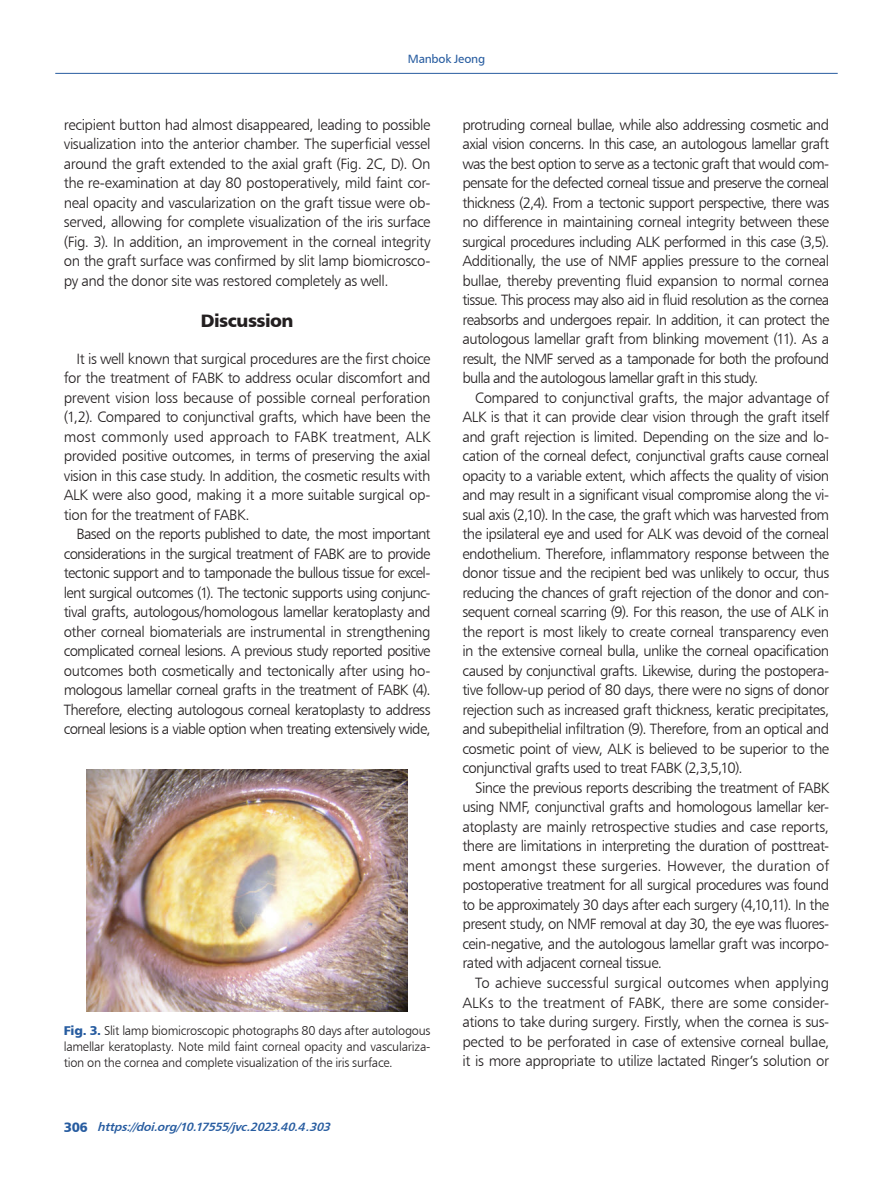
<style>
.page{position:relative;width:893px;height:1191px;background:#fff}
.page>*{position:absolute;margin:0;border:0;box-sizing:border-box;transform-origin:0 0}
.t1{font:18px "Humanist 777 BT Black B";letter-spacing:-.03em;color:#231f20}
.t2{font:15px/19.5px "Humanist 777 BT Light B";letter-spacing:-.035em;color:#231f20;text-align:justify}
.t3{font:15px "Humanist 777 BT Light B";letter-spacing:-.005em;color:#231f20}
.t4{font:15px "Humanist 777 BT Light B";letter-spacing:-.015em;color:#231f20}
.t5{font:15px "Humanist 777 BT Light B";letter-spacing:-.01em;color:#231f20}
.t6{font:15px "Humanist 777 BT Light B";color:#231f20}
.t7{font:12.75px/15.8px "Humanist 777 BT Light B";letter-spacing:-.02em;color:#231f20;text-align:justify}
.t8{font:italic 12px "Humanist 777 BT Bold B";color:#275ca0}
.t9{font:12px "Humanist 777 BT Roman B";letter-spacing:-.015em;color:#275ca0}
.s1{font-family:"Humanist 777 BT Black B";color:#275ca0}
.s2{font-family:"Humanist 777 BT Black B";font-style:normal;font-size:13.5px}
</style>
<div class="page">
<hr style="left:55px;top:73px;width:783px;height:1px;background:#275ca0">
<img style="left:87px;top:770px;width:321px;height:241px">
<p class="t9" style="left:408px;top:51px;width:79px">Manbok Jeong</p>
<p class="t2" style="left:64px;top:114px;width:368px">recipient button had almost disappeared, leading to possible visualization into the anterior chamber. The superficial vessel around the graft extended to the axial graft (Fig. 2C, D). On the re-examination at day 80 postoperatively, mild faint cor&shy;neal opacity and vascularization on the graft tissue were ob&shy;served, allowing for complete visualization of the iris surface (Fig. 3). In addition, an improvement in the corneal integrity on the graft surface was confirmed by slit lamp biomicrosco&shy;py and the donor site was restored completely as well.</p>
<p class="t1" style="left:201px;top:309px;width:94px">Discussion</p>
<p class="t2" style="left:77px;top:348px;width:355px">It is well known that surgical procedures are the first choice</p>
<p class="t2" style="left:64px;top:368px;width:368px">for the treatment of FABK to address ocular discomfort and</p>
<p class="t4" style="left:64px;top:388px;width:368px">prevent vision loss because of possible corneal perforation</p>
<p class="t2" style="left:64px;top:407px;width:368px">(1,2). Compared to conjunctival grafts, which have been the</p>
<p class="t6" style="left:64px;top:427px;width:368px">most commonly used approach to FABK treatment, ALK</p>
<p class="t2" style="left:64px;top:446px;width:368px">provided positive outcomes, in terms of preserving the axial</p>
<p class="t2" style="left:64px;top:465px;width:368px">vision in this case study. In addition, the cosmetic results with</p>
<p class="t2" style="left:64px;top:485px;width:368px">ALK were also good, making it a more suitable surgical op-</p>
<p class="t2" style="left:64px;top:504px;width:187px">tion for the treatment of FABK.</p>
<p class="t2" style="left:77px;top:524px;width:356px">Based on the reports published to date, the most important</p>
<p class="t2" style="left:64px;top:543px;width:368px">considerations in the surgical treatment of FABK are to provide</p>
<p class="t2" style="left:64px;top:563px;width:368px">tectonic support and to tamponade the bullous tissue for excel-</p>
<p class="t2" style="left:64px;top:582px;width:368px">lent surgical outcomes (1). The tectonic supports using conjunc-</p>
<p class="t2" style="left:64px;top:602px;width:368px">tival grafts, autologous/homologous lamellar keratoplasty and</p>
<p class="t2" style="left:64px;top:621px;width:368px">other corneal biomaterials are instrumental in strengthening</p>
<p class="t2" style="left:64px;top:641px;width:368px">complicated corneal lesions. A previous study reported positive</p>
<p class="t2" style="left:64px;top:660px;width:368px">outcomes both cosmetically and tectonically after using ho-</p>
<p class="t2" style="left:64px;top:680px;width:368px">mologous lamellar corneal grafts in the treatment of FABK (4).</p>
<p class="t2" style="left:64px;top:699px;width:368px">Therefore, electing autologous corneal keratoplasty to address</p>
<p class="t2" style="left:64px;top:719px;width:368px">corneal lesions is a viable option when treating extensively wide,</p>
<p class="t7" style="left:64px;top:1022px;width:368px"><span class="s1">Fig. 3.</span> Slit lamp biomicroscopic photographs 80 days after autologous lamellar keratoplasty. Note mild faint corneal opacity and vasculariza&shy;tion on the cornea and complete visualization of the iris surface.</p>
<p class="t8" style="left:64px;top:1119px;width:272px"><span class="s2">3 0 6</span> https://doi.org/10.17555/jvc.2023.40.4.303</p>
<p class="t2" style="left:462px;top:114px;width:368px">protruding corneal bullae, while also addressing cosmetic and</p>
<p class="t2" style="left:462px;top:134px;width:368px">axial vision concerns. In this case, an autologous lamellar graft</p>
<p class="t2" style="left:462px;top:153px;width:368px">was the best option to serve as a tectonic graft that would com-</p>
<p class="t2" style="left:462px;top:173px;width:368px">pensate for the defected corneal tissue and preserve the corneal</p>
<p class="t2" style="left:462px;top:192px;width:368px">thickness (2,4). From a tectonic support perspective, there was</p>
<p class="t2" style="left:462px;top:212px;width:368px">no difference in maintaining corneal integrity between these</p>
<p class="t2" style="left:462px;top:231px;width:368px">surgical procedures including ALK performed in this case (3,5).</p>
<p class="t2" style="left:462px;top:251px;width:368px">Additionally, the use of NMF applies pressure to the corneal</p>
<p class="t2" style="left:462px;top:270px;width:368px">bullae, thereby preventing fluid expansion to normal cornea</p>
<p class="t2" style="left:462px;top:290px;width:368px">tissue. This process may also aid in fluid resolution as the cornea</p>
<p class="t2" style="left:462px;top:309px;width:368px">reabsorbs and undergoes repair. In addition, it can protect the</p>
<p class="t2" style="left:462px;top:329px;width:368px">autologous lamellar graft from blinking movement (11). As a</p>
<p class="t2" style="left:462px;top:348px;width:368px">result, the NMF served as a tamponade for both the profound</p>
<p class="t2" style="left:462px;top:368px;width:297px">bulla and the autologous lamellar graft in this study.</p>
<p class="t2" style="left:475px;top:387px;width:355px">Compared to conjunctival grafts, the major advantage of</p>
<p class="t2" style="left:462px;top:407px;width:368px">ALK is that it can provide clear vision through the graft itself</p>
<p class="t2" style="left:462px;top:426px;width:368px">and graft rejection is limited. Depending on the size and lo-</p>
<p class="t2" style="left:462px;top:446px;width:368px">cation of the corneal defect, conjunctival grafts cause corneal</p>
<p class="t2" style="left:462px;top:465px;width:368px">opacity to a variable extent, which affects the quality of vision</p>
<p class="t2" style="left:462px;top:485px;width:368px">and may result in a significant visual compromise along the vi-</p>
<p class="t2" style="left:462px;top:504px;width:368px">sual axis (2,10). In the case, the graft which was harvested from</p>
<p class="t2" style="left:462px;top:524px;width:368px">the ipsilateral eye and used for ALK was devoid of the corneal</p>
<p class="t2" style="left:462px;top:543px;width:368px">endothelium. Therefore, inflammatory response between the</p>
<p class="t2" style="left:462px;top:563px;width:368px">donor tissue and the recipient bed was unlikely to occur, thus</p>
<p class="t2" style="left:462px;top:582px;width:368px">reducing the chances of graft rejection of the donor and con-</p>
<p class="t2" style="left:462px;top:602px;width:368px">sequent corneal scarring (9). For this reason, the use of ALK in</p>
<p class="t2" style="left:462px;top:621px;width:368px">the report is most likely to create corneal transparency even</p>
<p class="t2" style="left:462px;top:641px;width:368px">in the extensive corneal bulla, unlike the corneal opacification</p>
<p class="t2" style="left:462px;top:660px;width:368px">caused by conjunctival grafts. Likewise, during the postopera-</p>
<p class="t2" style="left:462px;top:680px;width:368px">tive follow-up period of 80 days, there were no signs of donor</p>
<p class="t2" style="left:462px;top:699px;width:368px">rejection such as increased graft thickness, keratic precipitates,</p>
<p class="t2" style="left:462px;top:719px;width:368px">and subepithelial infiltration (9). Therefore, from an optical and</p>
<p class="t2" style="left:462px;top:738px;width:368px">cosmetic point of view, ALK is believed to be superior to the</p>
<p class="t2" style="left:462px;top:758px;width:282px">conjunctival grafts used to treat FABK (2,3,5,10).</p>
<p class="t2" style="left:475px;top:777px;width:356px">Since the previous reports describing the treatment of FABK</p>
<p class="t2" style="left:462px;top:797px;width:368px">using NMF, conjunctival grafts and homologous lamellar ker-</p>
<p class="t2" style="left:462px;top:816px;width:368px">atoplasty are mainly retrospective studies and case reports,</p>
<p class="t2" style="left:462px;top:836px;width:368px">there are limitations in interpreting the duration of posttreat-</p>
<p class="t3" style="left:462px;top:856px;width:368px">ment amongst these surgeries. However, the duration of</p>
<p class="t2" style="left:462px;top:875px;width:368px">postoperative treatment for all surgical procedures was found</p>
<p class="t2" style="left:462px;top:894px;width:368px">to be approximately 30 days after each surgery (4,10,11). In the</p>
<p class="t2" style="left:462px;top:914px;width:368px">present study, on NMF removal at day 30, the eye was fluores-</p>
<p class="t2" style="left:462px;top:933px;width:368px">cein-negative, and the autologous lamellar graft was incorpo-</p>
<p class="t2" style="left:462px;top:953px;width:201px">rated with adjacent corneal tissue.</p>
<p class="t5" style="left:475px;top:973px;width:355px">To achieve successful surgical outcomes when applying</p>
<p class="t3" style="left:462px;top:993px;width:368px">ALKs to the treatment of FABK, there are some consider-</p>
<p class="t2" style="left:462px;top:1011px;width:368px">ations to take during surgery. Firstly, when the cornea is sus-</p>
<p class="t2" style="left:462px;top:1031px;width:368px">pected to be perforated in case of extensive corneal bullae,</p>
<p class="t2" style="left:462px;top:1050px;width:368px">it is more appropriate to utilize lactated Ringer’s solution or</p>
</div>
